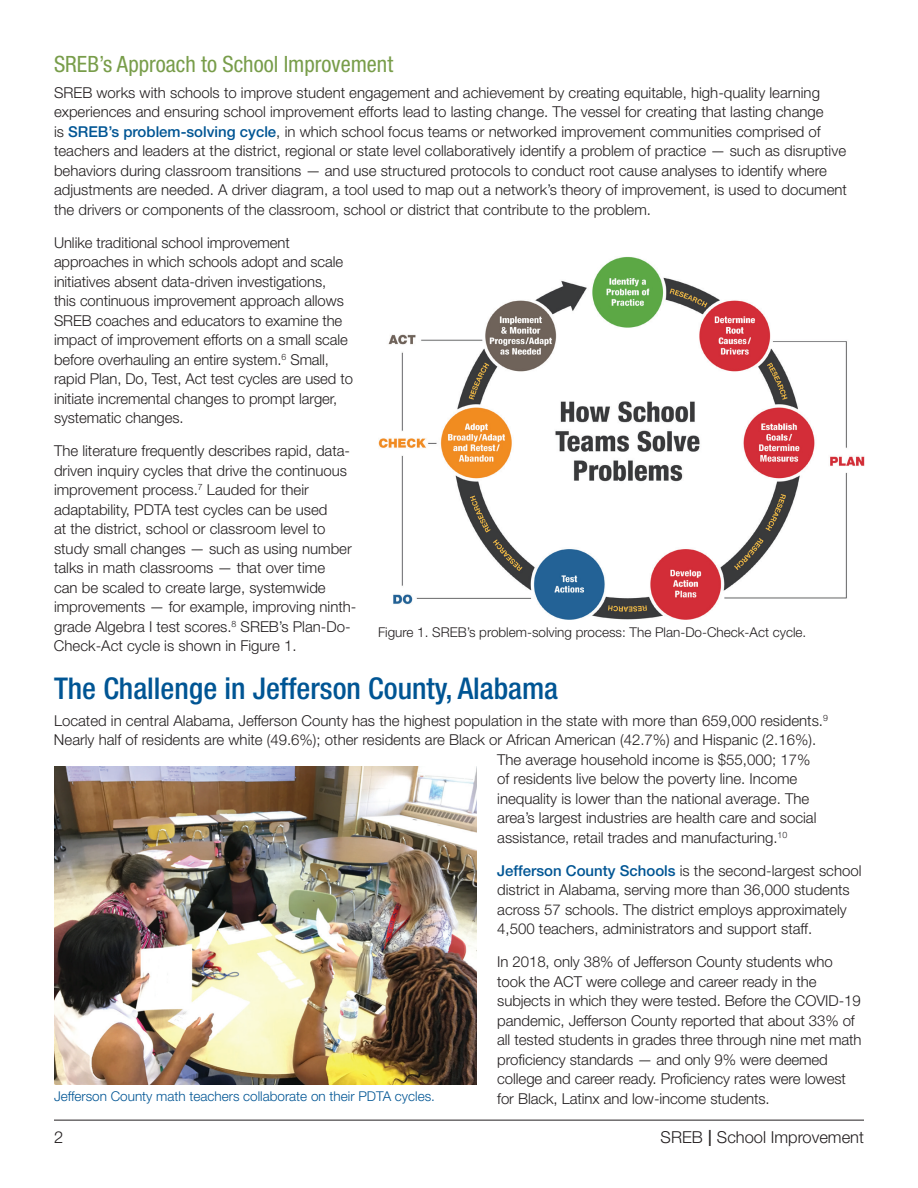
<style>
.page{position:relative;width:918px;height:1188px;background:#fff}
.page>*{position:absolute;margin:0;border:0;box-sizing:border-box;transform-origin:0 0}
.t1{font:500 condensed 30px "Helvetica Neue";color:#005594}
.t2{font:condensed 22.5px "Helvetica Neue";color:#789d4a}
.t3{font:300 16.5px "Helvetica Neue";color:#231f20}
.t4{font:300 15px/19.5px "Helvetica Neue";color:#231f20}
.t5{font:300 13.5px "Helvetica Neue";color:#231f20}
.t6{font:300 13.5px "Helvetica Neue";color:#005594}
.s1{font-weight:500;color:#005594}
.s2{font-size:22.5px}
</style>
<div class="page">
<hr style="left:54px;top:1120px;width:810px;height:1px;background:#231f20">
<img style="left:378px;top:256px;width:486px;height:364px">
<img style="left:54px;top:767px;width:423px;height:317px">
<h2 class="t2" style="left:54px;top:51px;width:341px">SREB’s Approach to School Improvement</h2>
<p class="t4" style="left:54px;top:83px;width:794px">SREB works with schools to improve student engagement and achievement by creating equitable, high-quality learning experiences and ensuring school improvement efforts lead to lasting change. The vessel for creating that lasting change<br>is <span class="s1">SREB’s problem-solving cycle</span>, in which school focus teams or networked improvement communities comprised of teachers and leaders at the district, regional or state level collaboratively identify a problem of practice — such as disruptive behaviors during classroom transitions — and use structured protocols to conduct root cause analyses to identify where adjustments are needed. A driver diagram, a tool used to map out a network’s theory of improvement, is used to document the drivers or components of the classroom, school or district that contribute to the problem.</p>
<p class="t4" style="left:54px;top:233px;width:301px">Unlike traditional school improvement approaches in which schools adopt and scale initiatives absent data-driven investigations,<br>this continuous improvement approach allows SREB coaches and educators to examine the impact of improvement efforts on a small scale before overhauling an entire system.<sup>6</sup> Small, rapid Plan, Do, Test, Act test cycles are used to initiate incremental changes to prompt larger, systematic changes.</p>
<p class="t4" style="left:54px;top:441px;width:304px">The literature frequently describes rapid, data&shy;driven inquiry cycles that drive the continuous improvement process.<sup>7</sup> Lauded for their adaptability, PDTA test cycles can be used<br>at the district, school or classroom level to study small changes — such as using number talks in math classrooms — that over time<br>can be scaled to create large, systemwide improvements — for example, improving ninth&shy;grade Algebra I test scores.<sup>8</sup> SREB’s Plan-Do-Check-Act cycle is shown in Figure 1.</p>
<h1 class="t1" style="left:54px;top:671px;width:506px">The Challenge in Jefferson County, Alabama</h1>
<p class="t4" style="left:54px;top:710px;width:775px">Located in central Alabama, Jefferson County has the highest population in the state with more than 659,000 residents.<sup>9</sup></p>
<p class="t4" style="left:54px;top:730px;width:764px">Nearly half of residents are white (49.6%); other residents are Black or African American (42.7%) and Hispanic (2.16%).</p>
<p class="t4" style="left:497px;top:749px;width:315px">The average household income is $55,000; 17%</p>
<p class="t4" style="left:497px;top:769px;width:302px">of residents live below the poverty line. Income</p>
<p class="t4" style="left:497px;top:788px;width:314px">inequality is lower than the national average. The</p>
<p class="t4" style="left:497px;top:808px;width:321px">area’s largest industries are health care and social</p>
<p class="t4" style="left:497px;top:827px;width:292px">assistance, retail trades and manufacturing.<sup>10</sup></p>
<p class="t4" style="left:497px;top:860px;width:366px"><span class="s1">Jefferson County Schools</span> is the second-largest school district in Alabama, serving more than 36,000 students across 57 schools. The district employs approximately 4,500 teachers, administrators and support staff.</p>
<p class="t4" style="left:497px;top:952px;width:366px">In 2018, only 38% of Jefferson County students who took the ACT were college and career ready in the subjects in which they were tested. Before the COVID-19 pandemic, Jefferson County reported that about 33% of all tested students in grades three through nine met math proficiency standards — and only 9% were deemed college and career ready. Proficiency rates were lowest for Black, Latinx and low-income students.</p>
<p class="t5" style="left:378px;top:624px;width:430px">Figure 1. SREB’s problem-solving process: The Plan-Do-Check-Act cycle.</p>
<p class="t6" style="left:54px;top:1088px;width:382px">Jefferson County math teachers collaborate on their PDTA cycles.</p>
<p class="t3" style="left:54px;top:1127px;width:11px">2</p>
<p class="t3" style="left:661px;top:1127px;width:205px">SREB <span class="s2">I</span> School Improvement</p>
</div>
